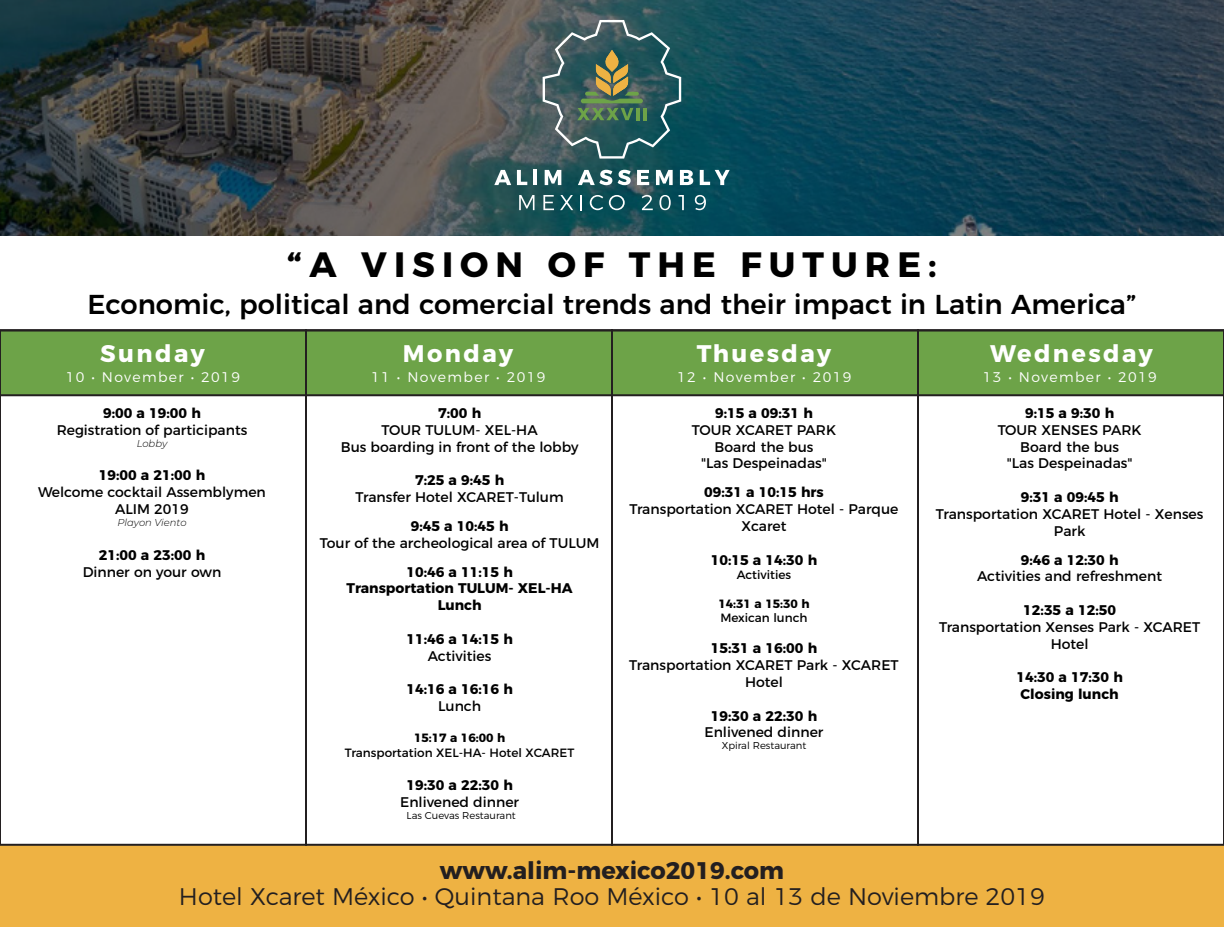
<style>
.page{position:relative;width:1224px;height:927px;background:#fff}
.page>*{position:absolute;margin:0;border:0;box-sizing:border-box;transform-origin:0 0}
.t1{font:700 35.2px "Montserrat";letter-spacing:.2em;color:#000}
.t2{font:500 27.4px "Montserrat";color:#000}
.t3{font:300 24px "Montserrat";color:#231f20}
.t4{font:700 24px "Montserrat";letter-spacing:.1em;color:#fff}
.t5{font:700 24px "Montserrat";color:#231f20}
.t6{font:14px/16.8px "Montserrat";color:#000;text-align:center}
.t7{font:700 14px/16.8px "Montserrat";color:#000;text-align:center}
.t8{font:300 14px "Montserrat";letter-spacing:.1em;color:#fff}
.t9{font:12px "Montserrat";color:#000}
.t10{font:700 12px "Montserrat";color:#000}
.t11{font:300 10px "Montserrat";color:#000}
.t12{font:italic 300 10px "Montserrat";color:#000}
</style>
<div class="page">
<div style="left:0;top:330px;width:306px;height:65px;background:#6da348"></div>
<div style="left:0;top:329px;width:307px;height:67px;border:2px solid #231f20"></div>
<div style="left:0;top:845px;width:1224px;height:82px;background:#eeb243"></div>
<svg style="left:0;top:0;width:1224px;height:236px;background:#2b434b"></svg>
<div style="left:0;top:329px;width:307px;height:517px;border:2px solid #231f20"></div>
<div style="left:305px;top:329px;width:308px;height:67px;background:#6da348;border:2px solid #231f20"></div>
<div style="left:305px;top:329px;width:308px;height:517px;border:2px solid #231f20"></div>
<div style="left:611px;top:329px;width:308px;height:67px;background:#6da348;border:2px solid #231f20"></div>
<div style="left:611px;top:329px;width:308px;height:517px;border:2px solid #231f20"></div>
<div style="left:918px;top:330px;width:306px;height:65px;background:#6da348"></div>
<div style="left:917px;top:329px;width:307px;height:67px;border:2px solid #231f20"></div>
<div style="left:917px;top:329px;width:307px;height:517px;border:2px solid #231f20"></div>
<svg style="left:494px;top:170px;width:17px;height:15px"></svg>
<svg style="left:517px;top:170px;width:10px;height:15px"></svg>
<hr style="left:533px;top:170px;width:4px;height:15px;background:#fff">
<svg style="left:545px;top:170px;width:16px;height:15px"></svg>
<svg style="left:578px;top:170px;width:34px;height:15px"></svg>
<svg style="left:618px;top:170px;width:13px;height:15px"></svg>
<svg style="left:637px;top:170px;width:12px;height:15px"></svg>
<svg style="left:656px;top:170px;width:17px;height:15px"></svg>
<svg style="left:680px;top:170px;width:13px;height:15px"></svg>
<svg style="left:700px;top:170px;width:30px;height:15px"></svg>
<svg style="left:519px;top:195px;width:16px;height:15px"></svg>
<svg style="left:543px;top:195px;width:11px;height:15px"></svg>
<svg style="left:560px;top:195px;width:13px;height:15px"></svg>
<svg style="left:581px;top:195px;width:1px;height:15px"></svg>
<svg style="left:590px;top:195px;width:13px;height:15px"></svg>
<svg style="left:609px;top:195px;width:16px;height:15px"></svg>
<svg style="left:642px;top:195px;width:11px;height:15px"></svg>
<svg style="left:659px;top:195px;width:12px;height:15px"></svg>
<svg style="left:679px;top:195px;width:5px;height:15px"></svg>
<svg style="left:695px;top:195px;width:11px;height:15px"></svg>
<svg style="left:543px;top:20px;width:138px;height:139px;background:#466764"></svg>
<h1 class="t1" style="left:287px;top:235px;width:651px">“A VISION OF THE FUTURE:</h1>
<h2 class="t2" style="left:88px;top:282px;width:1050px">Economic, political and comercial trends and their impact in Latin America”</h2>
<h3 class="t4" style="left:100px;top:334px;width:106px">Sunday</h3>
<p class="t8" style="left:66px;top:366px;width:176px">10 • November • 2019</p>
<p class="t7" style="left:103px;top:403px;width:99px">9:00 a 19:00 h</p>
<p class="t6" style="left:57px;top:420px;width:192px">Registration of participants</p>
<p class="t12" style="left:137px;top:436px;width:32px">Lobby</p>
<p class="t7" style="left:99px;top:466px;width:108px">19:00 a 21:00 h</p>
<p class="t6" style="left:38px;top:483px;width:229px">Welcome cocktail Assemblymen<br>ALIM 2019</p>
<p class="t12" style="left:117px;top:516px;width:71px">Playon Viento</p>
<p class="t7" style="left:99px;top:545px;width:108px">21:00 a 23:00 h</p>
<p class="t6" style="left:83px;top:562px;width:140px">Dinner on your own</p>
<h3 class="t4" style="left:403px;top:334px;width:112px">Monday</h3>
<p class="t8" style="left:371px;top:366px;width:176px">11 • November • 2019</p>
<h3 class="t4" style="left:697px;top:334px;width:136px">Thuesday</h3>
<p class="t8" style="left:677px;top:366px;width:176px">12 • November • 2019</p>
<h3 class="t4" style="left:990px;top:334px;width:164px">Wednesday</h3>
<p class="t8" style="left:983px;top:366px;width:176px">13 • November • 2019</p>
<p class="t7" style="left:438px;top:403px;width:45px">7:00 h</p>
<p class="t6" style="left:341px;top:420px;width:239px">TOUR TULUM- XEL-HA<br>Bus boarding in front of the lobby</p>
<p class="t7" style="left:415px;top:471px;width:91px">7:25 a 9:45 h</p>
<p class="t6" style="left:356px;top:487px;width:210px">Transfer Hotel XCARET-Tulum</p>
<p class="t7" style="left:411px;top:516px;width:99px">9:45 a 10:45 h</p>
<p class="t6" style="left:320px;top:533px;width:281px">Tour of the archeological area of TULUM</p>
<p class="t7" style="left:347px;top:562px;width:228px">10:46 a 11:15 h<br>Transportation TULUM- XEL-HA<br>Lunch</p>
<p class="t7" style="left:406px;top:629px;width:108px">11:46 a 14:15 h</p>
<p class="t6" style="left:428px;top:646px;width:65px">Activities</p>
<p class="t7" style="left:406px;top:679px;width:108px">14:16 a 16:16 h</p>
<p class="t6" style="left:438px;top:696px;width:45px">Lunch</p>
<p class="t10" style="left:414px;top:728px;width:93px">15:17 a 16:00 h</p>
<p class="t9" style="left:345px;top:742px;width:231px">Transportation XEL-HA- Hotel XCARET</p>
<p class="t7" style="left:406px;top:775px;width:108px">19:30 a 22:30 h</p>
<p class="t6" style="left:400px;top:792px;width:120px">Enlivened dinner</p>
<p class="t11" style="left:407px;top:807px;width:111px">Las Cuevas Restaurant</p>
<p class="t7" style="left:715px;top:403px;width:99px">9:15 a 09:31 h</p>
<p class="t6" style="left:692px;top:420px;width:146px">TOUR XCARET PARK<br>Board the bus<br>"Las Despeinadas"</p>
<p class="t7" style="left:704px;top:483px;width:121px">09:31 a 10:15 hrs</p>
<p class="t6" style="left:630px;top:499px;width:270px">Transportation XCARET Hotel - Parque<br>Xcaret</p>
<p class="t7" style="left:711px;top:550px;width:108px">10:15 a 14:30 h</p>
<p class="t9" style="left:737px;top:565px;width:56px">Activities</p>
<p class="t10" style="left:718px;top:593px;width:93px">14:31 a 15:30 h</p>
<p class="t9" style="left:720px;top:608px;width:89px">Mexican lunch</p>
<p class="t7" style="left:711px;top:639px;width:108px">15:31 a 16:00 h</p>
<p class="t6" style="left:629px;top:655px;width:271px">Transportation XCARET Park - XCARET<br>Hotel</p>
<p class="t7" style="left:711px;top:706px;width:108px">19:30 a 22:30 h</p>
<p class="t6" style="left:705px;top:723px;width:120px">Enlivened dinner</p>
<p class="t11" style="left:722px;top:738px;width:86px">Xpiral Restaurant</p>
<p class="t7" style="left:1025px;top:403px;width:91px">9:15 a 9:30 h</p>
<p class="t6" style="left:998px;top:420px;width:145px">TOUR XENSES PARK<br>Board the bus<br>"Las Despeinadas"</p>
<p class="t7" style="left:1021px;top:487px;width:99px">9:31 a 09:45 h</p>
<p class="t6" style="left:936px;top:504px;width:269px">Transportation XCARET Hotel - Xenses<br>Park</p>
<p class="t7" style="left:1021px;top:550px;width:99px">9:46 a 12:30 h</p>
<p class="t6" style="left:977px;top:567px;width:186px">Activities and refreshment</p>
<p class="t7" style="left:1023px;top:600px;width:94px">12:35 a 12:50</p>
<p class="t6" style="left:939px;top:617px;width:263px">Transportation Xenses Park - XCARET<br>Hotel</p>
<p class="t7" style="left:1016px;top:667px;width:108px;text-align:left">14:30 a 17:30 h<br>Closing lunch</p>
<h3 class="t5" style="left:440px;top:850px;width:346px">www.alim-mexico2019.com</h3>
<h3 class="t3" style="left:179px;top:877px;width:867px">Hotel Xcaret México • Quintana Roo México • 10 al 13 de Noviembre 2019</h3>
</div>
